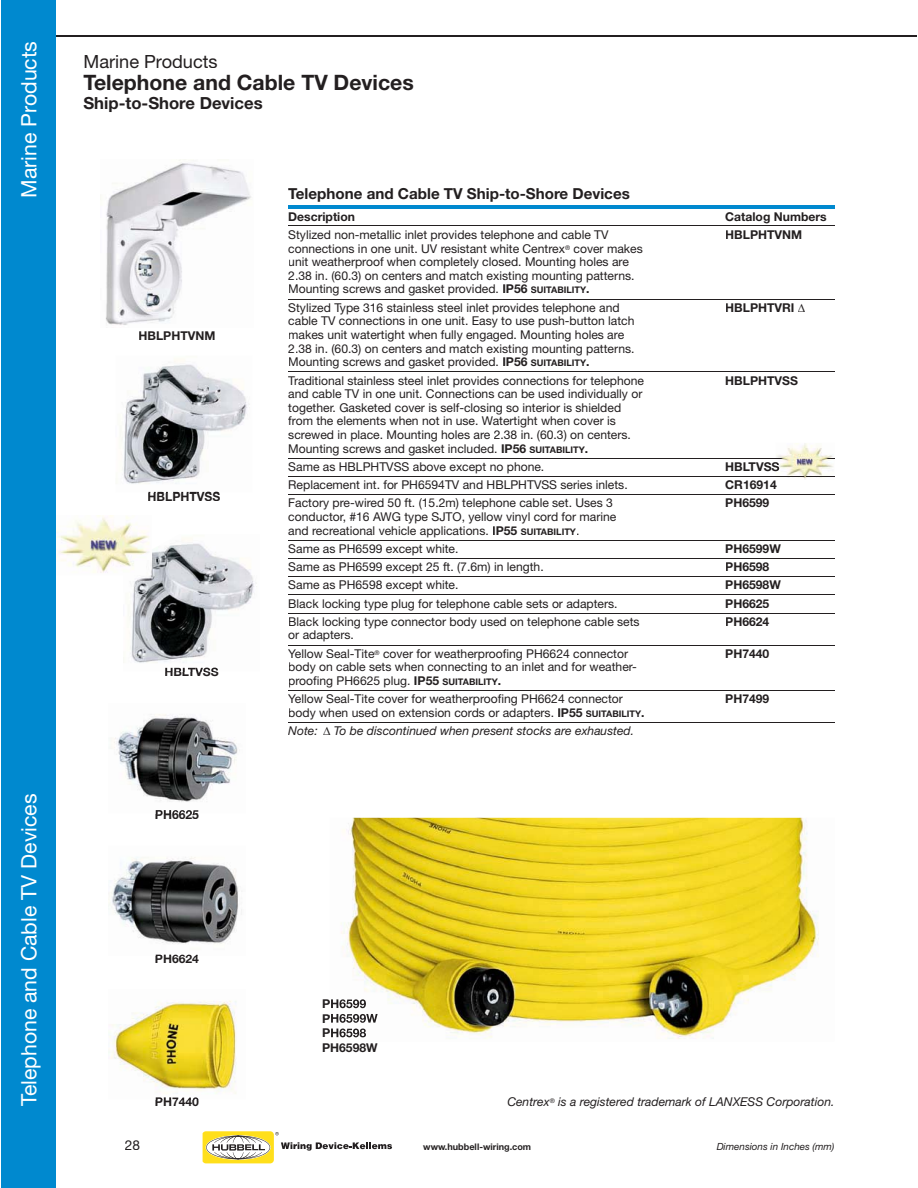
<style>
.page{position:relative;width:918px;height:1188px;background:#fff}
.page>*{position:absolute;margin:0;border:0;box-sizing:border-box;transform-origin:0 0}
.t1{font:21.3px "Helvetica Neue";color:#fff}
.t2{font:700 21.3px "Helvetica Neue";color:#231f20}
.t3{font:18.15px "Helvetica Neue";color:#231f20}
.t4{font:700 16.65px "Helvetica Neue";color:#231f20}
.t5{font:700 15.15px "Helvetica Neue";color:#231f20}
.t6{font:13.65px "Helvetica Neue";color:#231f20}
.t7{font:12.15px/13.6px "Helvetica Neue";color:#231f20}
.t8{font:700 12.15px/14.5px "Helvetica Neue";color:#231f20}
.t9{font:italic 12.15px "Helvetica Neue";color:#231f20}
.t10{font:italic 9.9px "Helvetica Neue";color:#231f20}
.t11{font:700 9.15px "Helvetica Neue";color:#231f20}
.s1{font-weight:700}
.s2{font-weight:700;font-size:9.15px}
.s3{font-style:italic}
</style>
<div class="page">
<img style="left:331px;top:818px;width:488px;height:221px">
<img style="left:331px;top:999px;width:35px;height:9px">
<img style="left:331px;top:1014px;width:47px;height:9px">
<img style="left:331px;top:1029px;width:35px;height:8px">
<img style="left:109px;top:1000px;width:128px;height:99px">
<img style="left:156px;top:1097px;width:43px;height:2px">
<img style="left:120px;top:359px;width:127px;height:133px">
<img style="left:148px;top:492px;width:72px;height:1px">
<img style="left:100px;top:160px;width:151px;height:165px">
<img style="left:114px;top:714px;width:124px;height:99px">
<img style="left:156px;top:810px;width:43px;height:3px">
<img style="left:108px;top:857px;width:134px;height:99px">
<img style="left:156px;top:955px;width:43px;height:1px">
<img style="left:128px;top:538px;width:126px;height:130px">
<img style="left:165px;top:668px;width:53px;height:3px">
<img style="left:56px;top:515px;width:96px;height:58px">
<img style="left:123px;top:549px;width:29px;height:26px">
<div style="left:2px;top:0;width:54px;height:1188px;background:#0089cf"></div>
<hr style="left:56px;top:36px;width:860px;height:1px;background:#231f20">
<svg style="left:203px;top:1131px;width:189px;height:32px"></svg>
<hr style="left:288px;top:205px;width:547px;height:4px;background:#0089cf">
<hr style="left:288px;top:225px;width:547px;height:1px;background:#231f20">
<hr style="left:288px;top:299px;width:547px;height:1px;background:#231f20">
<hr style="left:288px;top:372px;width:547px;height:1px;background:#231f20">
<hr style="left:288px;top:458px;width:488px;height:1px;background:#231f20">
<hr style="left:288px;top:476px;width:488px;height:1px;background:#231f20">
<hr style="left:288px;top:495px;width:547px;height:1px;background:#231f20">
<hr style="left:288px;top:540px;width:547px;height:1px;background:#231f20">
<hr style="left:288px;top:558px;width:547px;height:1px;background:#231f20">
<hr style="left:288px;top:576px;width:547px;height:1px;background:#231f20">
<hr style="left:288px;top:595px;width:547px;height:1px;background:#231f20">
<hr style="left:288px;top:613px;width:547px;height:1px;background:#231f20">
<hr style="left:288px;top:645px;width:547px;height:1px;background:#231f20">
<hr style="left:288px;top:690px;width:547px;height:1px;background:#231f20">
<hr style="left:288px;top:722px;width:547px;height:1px;background:#231f20">
<img style="left:776px;top:443px;width:57px;height:36px">
<img style="left:776px;top:458px;width:59px;height:1px">
<img style="left:776px;top:476px;width:59px;height:1px">
<svg style="left:776px;top:462px;width:3px;height:9px"></svg>
<h1 class="t1" style="left:21px;top:198px;width:158px;rotate:-90deg">Marine Products</h1>
<h1 class="t1" style="left:21px;top:1106px;width:314px;rotate:-90deg">Telephone and Cable TV Devices</h1>
<h2 class="t3" style="left:83px;top:55px;width:136px">Marine Products</h2>
<h1 class="t2" style="left:83px;top:75px;width:332px">Telephone and Cable TV Devices</h1>
<h3 class="t4" style="left:83px;top:97px;width:181px">Ship-to-Shore Devices</h3>
<p class="t8" style="left:139px;top:330px;width:78px">HBLPHTVNM</p>
<p class="t8" style="left:148px;top:490px;width:74px">HBLPHTVSS</p>
<p class="t8" style="left:164px;top:666px;width:56px">HBLTVSS</p>
<p class="t8" style="left:155px;top:808px;width:46px">PH6625</p>
<p class="t8" style="left:155px;top:953px;width:46px">PH6624</p>
<p class="t8" style="left:155px;top:1096px;width:46px">PH7440</p>
<p class="t5" style="left:288px;top:189px;width:343px">Telephone and Cable TV Ship-to-Shore Devices</p>
<p class="t8" style="left:288px;top:210px;width:68px">Description</p>
<p class="t8" style="left:725px;top:210px;width:103px">Catalog Numbers</p>
<p class="t7" style="left:288px;top:229px;width:322px">Stylized non-metallic inlet provides telephone and cable TV</p>
<p class="t8" style="left:725px;top:228px;width:78px">HBLPHTVNM</p>
<p class="t7" style="left:288px;top:243px;width:356px">connections in one unit. UV resistant white Centrex<sup>®</sup> cover makes unit weatherproof when completely closed. Mounting holes are 2.38 in. (60.3) on centers and match existing mounting patterns.<br>Mounting screws and gasket provided. <span class="s1">IP56</span> <span class="s2">SUITABILITY</span><span class="s1">.</span></p>
<p class="t7" style="left:288px;top:302px;width:333px">Stylized Type 316 stainless steel inlet provides telephone and</p>
<p class="t8" style="left:725px;top:301px;width:71px">HBLPHTVRI</p>
<p class="t7" style="left:288px;top:315px;width:348px">cable TV connections in one unit. Easy to use push-button latch makes unit watertight when fully engaged. Mounting holes are 2.38 in. (60.3) on centers and match existing mounting patterns.<br>Mounting screws and gasket provided. <span class="s1">IP56</span> <span class="s2">SUITABILITY</span><span class="s1">.</span></p>
<p class="t7" style="left:288px;top:375px;width:357px">Traditional stainless steel inlet provides connections for telephone</p>
<p class="t8" style="left:725px;top:374px;width:74px">HBLPHTVSS</p>
<p class="t7" style="left:288px;top:388px;width:356px">and cable TV in one unit. Connections can be used individually or together. Gasketed cover is self-closing so interior is shielded from the elements when not in use. Watertight when cover is screwed in place. Mounting holes are 2.38 in. (60.3) on centers.<br>Mounting screws and gasket included. <span class="s1">IP56</span> <span class="s2">SUITABILITY</span><span class="s1">.</span></p>
<p class="t7" style="left:288px;top:461px;width:258px">Same as HBLPHTVSS above except no phone.</p>
<p class="t8" style="left:725px;top:461px;width:56px">HBLTVSS</p>
<p class="t7" style="left:288px;top:479px;width:341px">Replacement int. for PH6594TV and HBLPHTVSS series inlets.</p>
<p class="t8" style="left:725px;top:479px;width:53px">CR16914</p>
<p class="t7" style="left:288px;top:497px;width:326px">Factory pre-wired 50 ft. (15.2m) telephone cable set. Uses 3</p>
<p class="t8" style="left:725px;top:497px;width:46px">PH6599</p>
<p class="t7" style="left:288px;top:511px;width:330px">conductor, #16 AWG type SJTO, yellow vinyl cord for marine and recreational vehicle applications. <span class="s1">IP55</span> <span class="s2">SUITABILITY</span>.</p>
<p class="t7" style="left:288px;top:543px;width:172px">Same as PH6599 except white.</p>
<p class="t8" style="left:725px;top:542px;width:57px">PH6599W</p>
<p class="t7" style="left:288px;top:561px;width:257px">Same as PH6599 except 25 ft. (7.6m) in length.</p>
<p class="t8" style="left:725px;top:561px;width:46px">PH6598</p>
<p class="t7" style="left:288px;top:579px;width:172px">Same as PH6598 except white.</p>
<p class="t8" style="left:725px;top:579px;width:57px">PH6598W</p>
<p class="t7" style="left:288px;top:598px;width:331px">Black locking type plug for telephone cable sets or adapters.</p>
<p class="t8" style="left:725px;top:597px;width:46px">PH6625</p>
<p class="t7" style="left:288px;top:616px;width:353px">Black locking type connector body used on telephone cable sets</p>
<p class="t8" style="left:725px;top:615px;width:46px">PH6624</p>
<p class="t7" style="left:288px;top:627px;width:341px;line-height:18.1px">or adapters.<br>Yellow Seal-Tite<sup>®</sup> cover for weatherproofing PH6624 connector</p>
<p class="t8" style="left:725px;top:647px;width:46px">PH7440</p>
<p class="t7" style="left:288px;top:661px;width:350px">body on cable sets when connecting to an inlet and for weather&shy;proofing PH6625 plug. <span class="s1">IP55</span> <span class="s2">SUITABILITY</span><span class="s1">.</span></p>
<p class="t7" style="left:288px;top:693px;width:336px">Yellow Seal-Tite cover for weatherproofing PH6624 connector</p>
<p class="t8" style="left:725px;top:693px;width:46px">PH7499</p>
<p class="t7" style="left:288px;top:705px;width:358px;line-height:18.1px">body when used on extension cords or adapters. <span class="s1">IP55</span> <span class="s2">SUITABILITY</span><span class="s1">.<br></span><span class="s3">Note:</span></p>
<p class="t9" style="left:334px;top:726px;width:302px">To be discontinued when present stocks are exhausted.</p>
<p class="t8" style="left:322px;top:998px;width:57px">P<br>P<br>P<br>PH6598W</p>
<p class="t9" style="left:507px;top:1097px;width:329px">Centrex<sup>®</sup> is a registered trademark of LANXESS Corporation.</p>
<p class="t6" style="left:125px;top:1140px;width:17px">28</p>
<p class="t11" style="left:423px;top:1143px;width:109px">www.hubbell-wiring.com</p>
<p class="t10" style="left:717px;top:1142px;width:119px">Dimensions in Inches (mm)</p>
</div>
